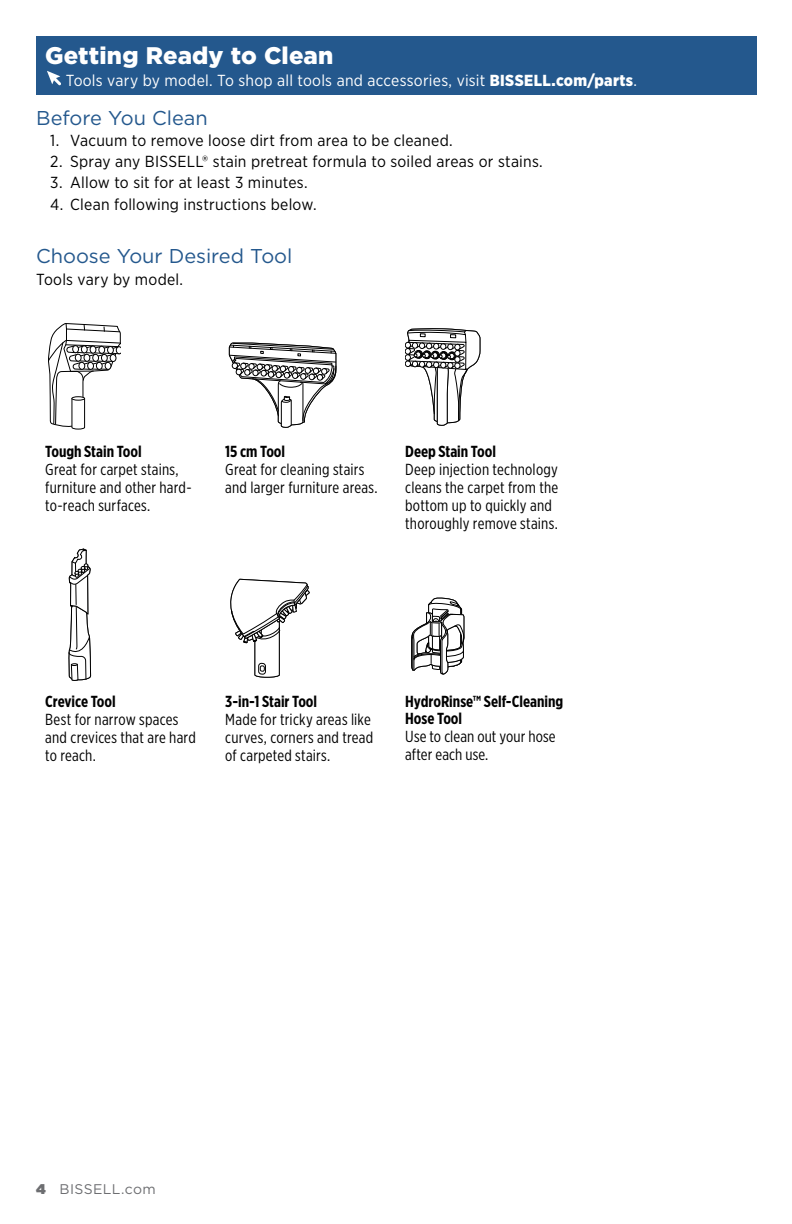
<style>
.page{position:relative;width:792px;height:1224px;background:#fff}
.page>*{position:absolute;margin:0;border:0;box-sizing:border-box;transform-origin:0 0}
.t1{font:900 24px "Gotham";letter-spacing:.005em;color:#fff}
.t2{font:20px "Gotham";letter-spacing:-.005em;color:#24588d}
.t3{font:16px/18px "Gotham X Narrow";letter-spacing:.015em;color:#000}
.t4{font:16px "Gotham Narrow";letter-spacing:.015em;color:#000}
.t5{font:700 16px/17px "Gotham X Narrow";letter-spacing:-.005em;color:#000}
.t6{font:16px "Gotham Narrow";letter-spacing:.015em;color:#fff}
.t7{font:14px "Gotham";letter-spacing:.025em;color:#6d6e71}
.s1{font-weight:900}
</style>
<div class="page">
<div style="left:36px;top:36px;width:720px;height:59px;background:#24588d"></div>
<svg style="left:47px;top:71px;width:14px;height:14px"></svg>
<svg style="left:48px;top:323px;width:73px;height:106px"></svg>
<div style="left:79px;top:362px;width:6px;height:7px;background:#fff;border-radius:50%"></div>
<div style="left:79px;top:362px;width:6px;height:8px;border:1px solid #000;border-radius:50%"></div>
<svg style="left:229px;top:343px;width:107px;height:85px"></svg>
<svg style="left:405px;top:328px;width:75px;height:98px"></svg>
<svg style="left:69px;top:549px;width:22px;height:132px"></svg>
<svg style="left:230px;top:579px;width:80px;height:99px"></svg>
<svg style="left:411px;top:598px;width:53px;height:77px"></svg>
<h1 class="t1" style="left:45px;top:39px;width:290px">Getting Ready to Clean</h1>
<p class="t6" style="left:66px;top:70px;width:573px">Tools vary by model. To shop all tools and accessories, visit <span class="s1">BISSELL.com/parts</span>.</p>
<p class="t2" style="left:36px;top:105px;width:173px">Before You Clean</p>
<p class="t4" style="left:50px;top:130px;width:404px">1. Vacuum to remove loose dirt from area to be cleaned.</p>
<p class="t4" style="left:50px;top:152px;width:494px">2. Spray any BISSELL® stain pretreat formula to soiled areas or stains.</p>
<p class="t4" style="left:50px;top:173px;width:259px">3. Allow to sit for at least 3 minutes.</p>
<p class="t4" style="left:50px;top:194px;width:268px">4. Clean following instructions below.</p>
<p class="t2" style="left:36px;top:243px;width:258px">Choose Your Desired Tool</p>
<p class="t4" style="left:36px;top:269px;width:148px">Tools vary by model.</p>
<p class="t5" style="left:45px;top:443px;width:98px">Tough Stain Tool</p>
<p class="t3" style="left:45px;top:460px;width:148px">Great for carpet stains, furniture and other hard&shy;to-reach surfaces.</p>
<p class="t5" style="left:225px;top:443px;width:61px">15 cm Tool</p>
<p class="t3" style="left:225px;top:460px;width:154px">Great for cleaning stairs and larger furniture areas.</p>
<p class="t5" style="left:405px;top:443px;width:92px">Deep Stain Tool</p>
<p class="t3" style="left:405px;top:460px;width:154px">Deep injection technology cleans the carpet from the bottom up to quickly and thoroughly remove stains.</p>
<p class="t5" style="left:45px;top:693px;width:72px">Crevice Tool</p>
<p class="t3" style="left:45px;top:710px;width:152px">Best for narrow spaces and crevices that are hard to reach.</p>
<p class="t5" style="left:225px;top:693px;width:93px">3-in-1 Stair Tool</p>
<p class="t3" style="left:225px;top:710px;width:149px">Made for tricky areas like curves, corners and tread of carpeted stairs.</p>
<p class="t5" style="left:405px;top:693px;width:160px">HydroRinse™ Self-Cleaning<br>Hose Tool</p>
<p class="t3" style="left:405px;top:727px;width:152px">Use to clean out your hose after each use.</p>
<p class="t7" style="left:36px;top:1180px;width:121px"><span class="s1">4</span> BISSELL.com</p>
</div>
